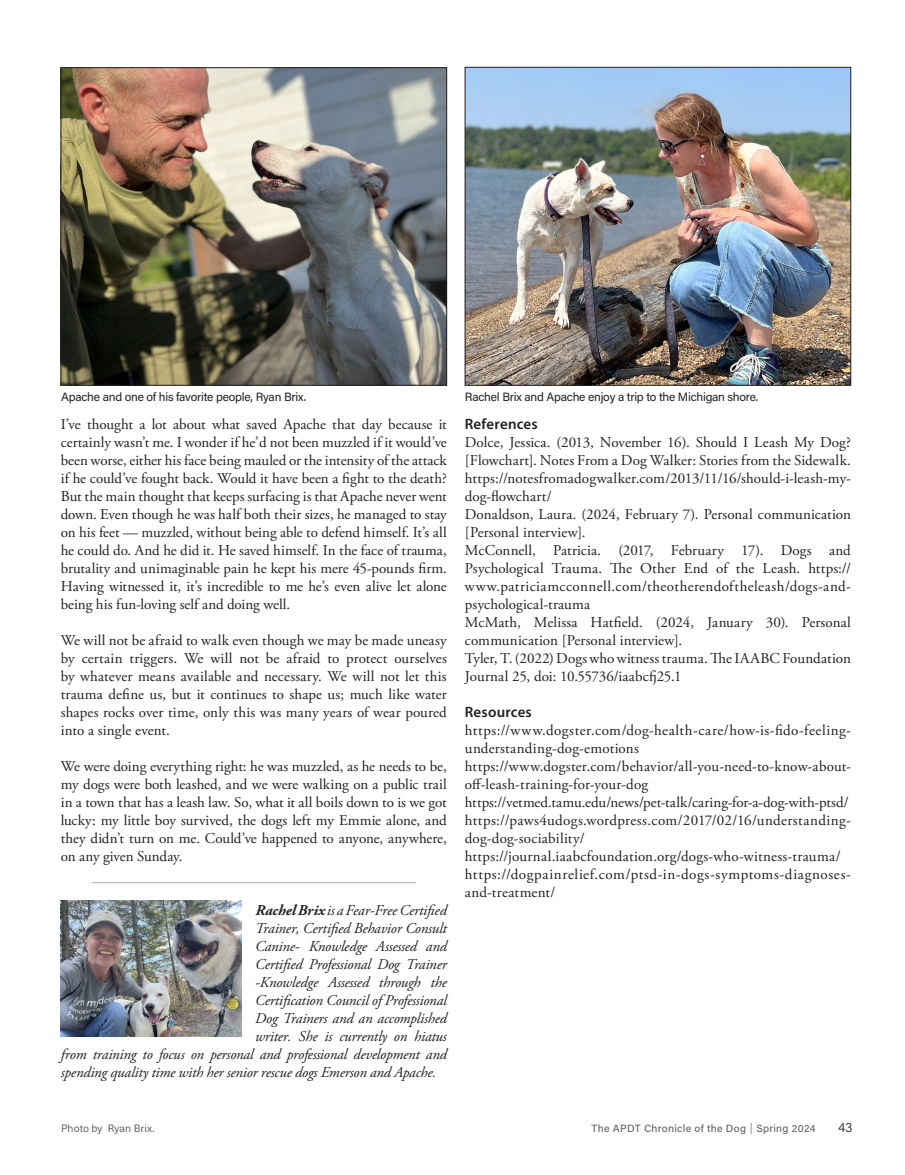
<style>
.page{position:relative;width:905px;height:1175px;background:#fff}
.page>*{position:absolute;margin:0;border:0;box-sizing:border-box;transform-origin:0 0}
.t1{font:15px/18px "Adobe Garamond Pro";letter-spacing:.01em;color:#231f20;text-align:justify}
.t2{font:italic 15px "Adobe Garamond Pro";letter-spacing:-.01em;color:#231f20}
.t3{font:600 15px "Myriad Pro";letter-spacing:.015em;color:#231f20}
.t4{font:12px "Acumin Pro";letter-spacing:-.02em;color:#231f20}
.t5{font:500 10.5px "Acumin Pro";letter-spacing:.03em;color:#646569}
.t6{font:10.5px "Neue Haas Unica W1 G";letter-spacing:.01em;color:#646569}
.s1{font-weight:700}
.s2{font-weight:300}
.s3{font-weight:300;font-size:13.5px;color:#231f20}
</style>
<div class="page">
<img style="left:61px;top:900px;width:181px;height:136px">
<img style="left:63px;top:69px;width:382px;height:314px">
<div style="left:61px;top:67px;width:386px;height:318px;border:1px solid #231f20"></div>
<img style="left:467px;top:69px;width:381px;height:314px">
<div style="left:465px;top:67px;width:385px;height:318px;border:1px solid #231f20"></div>
<hr style="left:92px;top:882px;width:324px;height:1px;background:#646569">
<p class="t4" style="left:61px;top:388px;width:247px">Apache and one of his favorite people, Ryan Brix.</p>
<p class="t4" style="left:465px;top:388px;width:295px">Rachel Brix and Apache enjoy a trip to the Michigan shore.</p>
<p class="t1" style="left:61px;top:415px;width:387px">I’ve thought a lot about what saved Apache that day because it certainly wasn’t me. I wonder if he’d not been muzzled if it would’ve been worse, either his face being mauled or the intensity of the attack if he could’ve fought back. Would it have been a fight to the death?<br>But the main thought that keeps surfacing is that Apache never went down. Even though he was half both their sizes, he managed to stay on his feet — muzzled, without being able to defend himself. It’s all he could do. And he did it. He saved himself. In the face of trauma, brutality and unimaginable pain he kept his mere 45-pounds firm.<br>Having witnessed it, it’s incredible to me he’s even alive let alone being his fun-loving self and doing well.</p>
<p class="t1" style="left:61px;top:631px;width:387px">We will not be afraid to walk even though we may be made uneasy by certain triggers. We will not be afraid to protect ourselves by whatever means available and necessary. We will not let this trauma define us, but it continues to shape us; much like water shapes rocks over time, only this was many years of wear poured into a single event.</p>
<p class="t1" style="left:61px;top:757px;width:387px">We were doing everything right: he was muzzled, as he needs to be, my dogs were both leashed, and we were walking on a public trail in a town that has a leash law. So, what it all boils down to is we got lucky: my little boy survived, the dogs left my Emmie alone, and they didn’t turn on me. Could’ve happened to anyone, anywhere, on any given Sunday.</p>
<p class="t2" style="left:255px;top:901px;width:193px"><span class="s1">Rachel Brix</span> is a Fear-Free Certified</p>
<p class="t2" style="left:255px;top:919px;width:193px">Trainer, Certified Behavior Consult</p>
<p class="t2" style="left:255px;top:937px;width:193px">Canine- Knowledge Assessed and</p>
<p class="t2" style="left:255px;top:955px;width:193px">Certified Professional Dog Trainer</p>
<p class="t2" style="left:255px;top:973px;width:193px">-Knowledge Assessed through the</p>
<p class="t2" style="left:255px;top:991px;width:193px">Certification Council of Professional</p>
<p class="t2" style="left:255px;top:1009px;width:193px">Dog Trainers and an accomplished</p>
<p class="t2" style="left:255px;top:1027px;width:193px">writer. She is currently on hiatus</p>
<p class="t2" style="left:61px;top:1045px;width:387px">from training to focus on personal and professional development and</p>
<p class="t2" style="left:61px;top:1063px;width:377px">spending quality time with her senior rescue dogs Emerson and Apache.</p>
<p class="t3" style="left:465px;top:414px;width:74px">References</p>
<p class="t1" style="left:465px;top:434px;width:387px;text-align:left">Dolce, Jessica. (2013, November 16). Should I Leash My Dog? [Flowchart]. Notes From a Dog Walker: Stories from the Sidewalk. https://notesfromadogwalker.com/2013/11/16/should-i-leash-my&shy;dog-flowchart/<br>Donaldson, Laura. (2024, February 7). Personal communication [Personal interview].<br>McConnell, Patricia. (2017, February 17). Dogs and Psychological Trauma. The Other End of the Leash. https:// www.patriciamcconnell.com/theotherendoftheleash/dogs-and&shy;psychological-trauma<br>McMath, Melissa Hatfield. (2024, January 30). Personal communication [Personal interview].<br>Tyler, T. (2022) Dogs who witness trauma. The IAABC Foundation Journal 25, doi: 10.55736/iaabcfj25.1</p>
<p class="t3" style="left:465px;top:702px;width:68px">Resources</p>
<p class="t1" style="left:465px;top:722px;width:387px;text-align:left">https://www.dogster.com/dog-health-care/how-is-fido-feeling&shy;understanding-dog-emotions https://www.dogster.com/behavior/all-you-need-to-know-about&shy;off-leash-training-for-your-dog https://vetmed.tamu.edu/news/pet-talk/caring-for-a-dog-with-ptsd/ https://paws4udogs.wordpress.com/2017/02/16/understanding&shy;dog-dog-sociability/ https://journal.iaabcfoundation.org/dogs-who-witness-trauma/ https://dogpainrelief.com/ptsd-in-dogs-symptoms-diagnoses&shy;and-treatment/</p>
<p class="t6" style="left:61px;top:1120px;width:95px">Photo by Ryan Brix.</p>
<p class="t5" style="left:591px;top:1121px;width:262px">The APDT Chronicle of the Dog <span class="s2">|</span> Spring 2024 <span class="s3">43</span></p>
</div>
